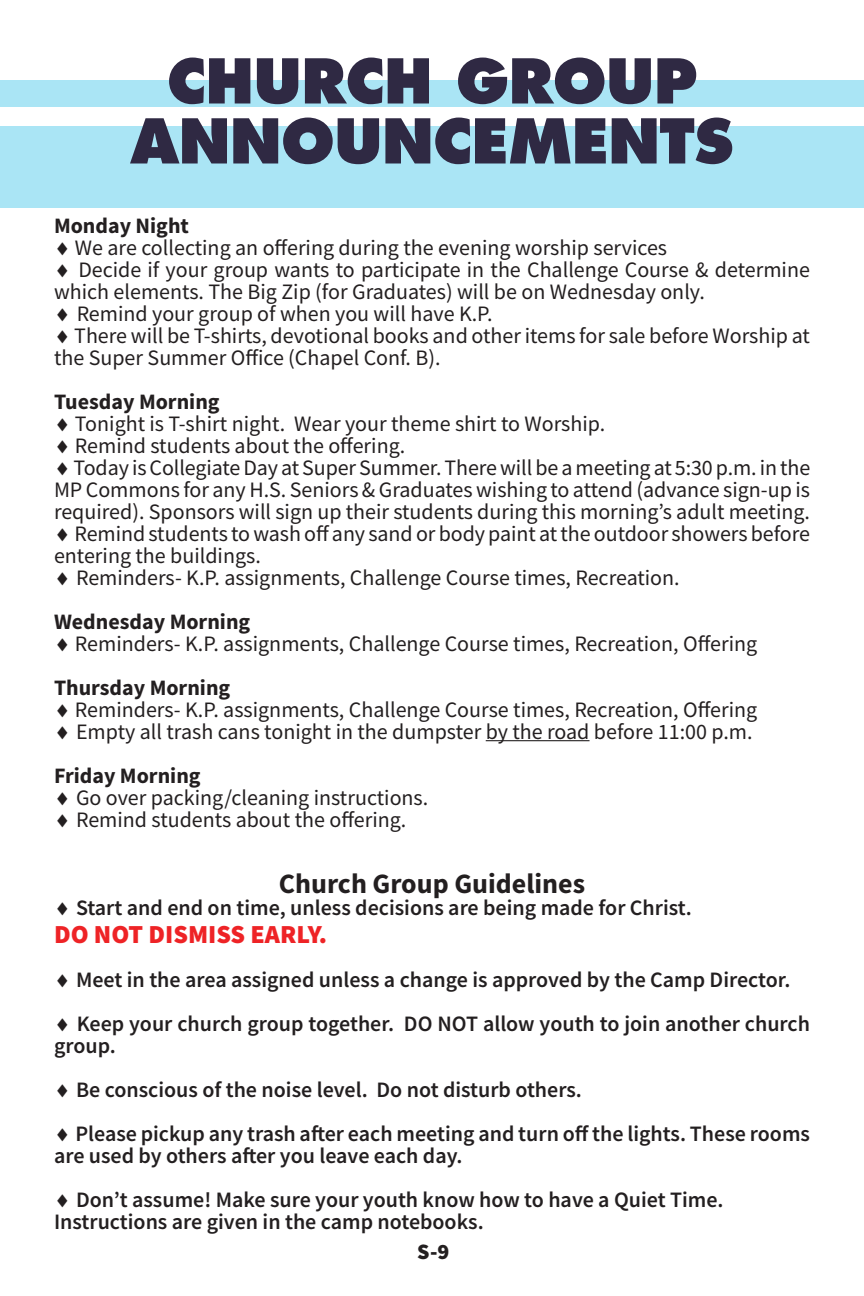
<style>
.page{position:relative;width:864px;height:1296px;background:#fff}
.page>*{position:absolute;margin:0;border:0;box-sizing:border-box;transform-origin:0 0}
.t1{font:800 60px "Futura Std";letter-spacing:-.01em;color:#2f2943}
.t2{font:700 28px "Source Sans Pro";color:#231f20}
.t3{font:900 26px "Source Sans Pro";color:#ee2326}
.t4{font:22px/22px "Source Sans Pro";color:#231f20}
.t5{font:600 22px/22px "Source Sans Pro";color:#231f20}
.t6{font:700 22px "Source Sans Pro";color:#231f20}
.t7{font:900 22px "Source Sans Pro";color:#231f20}
</style>
<div class="page">
<div style="left:0;top:80px;width:864px;height:27px;background:#aae5f5"></div>
<div style="left:0;top:126px;width:864px;height:82px;background:#aae5f5"></div>
<hr style="left:486px;top:740px;width:104px;height:1px;background:#231f20">
<p class="t1" style="left:167px;top:43px;width:532px">CHURCH GROUP</p>
<p class="t1" style="left:130px;top:103px;width:605px">ANNOUNCEMENTS</p>
<p class="t6" style="left:54px;top:210px;width:137px">Monday Night</p>
<p class="t4" style="left:54px;top:236px;width:615px">♦ We are collecting an offering during the evening worship services</p>
<p class="t4" style="left:54px;top:258px;width:757px">♦ Decide if your group wants to participate in the Challenge Course &amp; determine which elements. The Big Zip (for Graduates) will be on Wednesday only.</p>
<p class="t4" style="left:54px;top:302px;width:440px">♦ Remind your group of when you will have K.P.</p>
<p class="t4" style="left:54px;top:324px;width:757px">♦ There will be T-shirts, devotional books and other items for sale before Worship at the Super Summer Office (Chapel Conf. B).</p>
<p class="t6" style="left:54px;top:386px;width:167px">Tuesday Morning</p>
<p class="t4" style="left:54px;top:412px;width:553px">♦ Tonight is T-shirt night. Wear your theme shirt to Worship.</p>
<p class="t4" style="left:54px;top:434px;width:353px">♦ Remind students about the offering.</p>
<p class="t4" style="left:54px;top:456px;width:758px;text-align:justify">♦ Today is Collegiate Day at Super Summer. There will be a meeting at 5:30 p.m. in the MP Commons for any H.S. Seniors &amp; Graduates wishing to attend (advance sign-up is required). Sponsors will sign up their students during this morning’s adult meeting.</p>
<p class="t4" style="left:54px;top:522px;width:758px">♦ Remind students to wash off any sand or body paint at the outdoor showers before entering the buildings.</p>
<p class="t4" style="left:54px;top:566px;width:627px">♦ Reminders- K.P. assignments, Challenge Course times, Recreation.</p>
<p class="t6" style="left:54px;top:606px;width:198px">Wednesday Morning</p>
<p class="t4" style="left:54px;top:632px;width:705px">♦ Reminders- K.P. assignments, Challenge Course times, Recreation, Offering</p>
<p class="t6" style="left:54px;top:672px;width:178px">Thursday Morning</p>
<p class="t4" style="left:54px;top:698px;width:705px">♦ Reminders- K.P. assignments, Challenge Course times, Recreation, Offering</p>
<p class="t4" style="left:54px;top:720px;width:700px">♦ Empty all trash cans tonight in the dumpster by the road before 11:00 p.m.</p>
<p class="t6" style="left:54px;top:760px;width:148px">Friday Morning</p>
<p class="t4" style="left:54px;top:786px;width:376px">♦ Go over packing/cleaning instructions.</p>
<p class="t4" style="left:54px;top:808px;width:354px">♦ Remind students about the offering.</p>
<p class="t2" style="left:279px;top:864px;width:308px">Church Group Guidelines</p>
<p class="t5" style="left:54px;top:896px;width:639px">♦ Start and end on time, unless decisions are being made for Christ.</p>
<p class="t3" style="left:54px;top:916px;width:275px">DO NOT DISMISS EARLY.</p>
<p class="t5" style="left:54px;top:968px;width:738px">♦ Meet in the area assigned unless a change is approved by the Camp Director.</p>
<p class="t5" style="left:54px;top:1012px;width:758px">♦ Keep your church group together. DO NOT allow youth to join another church group.</p>
<p class="t5" style="left:54px;top:1078px;width:529px">♦ Be conscious of the noise level. Do not disturb others.</p>
<p class="t5" style="left:54px;top:1122px;width:758px">♦ Please pickup any trash after each meeting and turn off the lights. These rooms are used by others after you leave each day.</p>
<p class="t5" style="left:54px;top:1188px;width:671px">♦ Don’t assume! Make sure your youth know how to have a Quiet Time.</p>
<p class="t5" style="left:54px;top:1210px;width:431px">Instructions are given in the camp notebooks.</p>
<p class="t7" style="left:417px;top:1236px;width:34px">S-9</p>
</div>
